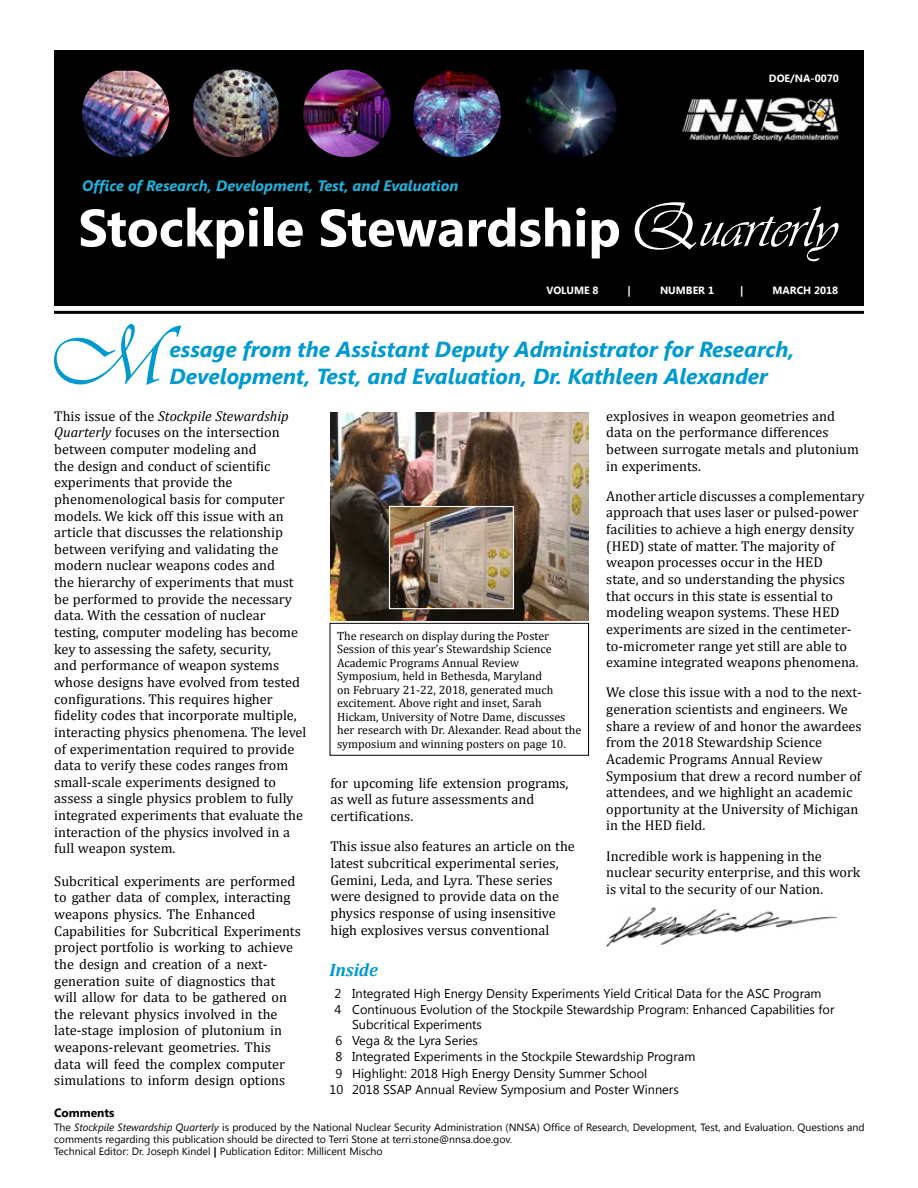
<style>
.page{position:relative;width:918px;height:1188px;background:#fff}
.page>*{position:absolute;margin:0;border:0;box-sizing:border-box;transform-origin:0 0}
.t1{font:87.15px "Vivaldii";color:#009ad0}
.t2{font:700 52.5px "Segoe UI";color:#fff}
.t3{font:italic 700 21.75px/27px "Segoe UI";color:#009ad0}
.t4{font:italic 700 18px "Cambria";letter-spacing:-.01em;color:#009ad0}
.t5{font:italic 700 15px "Segoe UI";color:#1fb1dc}
.t6{font:14.25px/16.6px "Cambria";color:#000}
.t7{font:12.75px/16.4px "Segoe UI";color:#000}
.t8{font:12px/13.5px "Cambria";color:#000}
.t9{font:700 12px "Segoe UI";color:#000}
.t10{font:10.5px/12px "Segoe UI";color:#000}
.t11{font:700 10.5px "Segoe UI";color:#fff}
.s1{font-family:"Vivaldii";font-weight:400;font-size:69px}
.s2{font-family:"Vivaldii";font-weight:400;font-size:60px}
.s3{font-style:italic}
.s4{font-weight:700}
</style>
<div class="page">
<div style="left:54px;top:50px;width:810px;height:255px;background:#000"></div>
<img style="left:82px;top:71px;width:88px;height:86px">
<img style="left:193px;top:70px;width:85px;height:87px">
<img style="left:303px;top:70px;width:88px;height:87px;border-radius:44px">
<img style="left:526px;top:70px;width:91px;height:88px">
<img style="left:413px;top:70px;width:88px;height:87px;border-radius:44px">
<img style="left:682px;top:97px;width:157px;height:44px">
<hr style="left:54px;top:311px;width:810px;height:3px;background:#000">
<img style="left:607px;top:907px;width:229px;height:40px">
<div style="left:330px;top:623px;width:259px;height:133px;border:1px solid #000"></div>
<img style="left:331px;top:412px;width:258px;height:209px">
<img style="left:391px;top:508px;width:121px;height:99px">
<div style="left:389px;top:506px;width:125px;height:103px;border:1px solid #fff"></div>
<p class="t5" style="left:82px;top:175px;width:378px">Office of Research, Development, Test, and Evaluation</p>
<p class="t11" style="left:769px;top:71px;width:72px">DOE/NA-0070</p>
<h2 class="t2" style="left:78px;top:190px;width:759px">Stockpile Stewardship<span class="s1">Q</span><span class="s2">uarterly</span></h2>
<p class="t11" style="left:546px;top:283px;width:54px">VOLUME 8</p>
<p class="t11" style="left:628px;top:283px;width:5px">|</p>
<p class="t11" style="left:660px;top:283px;width:56px">NUMBER 1</p>
<p class="t11" style="left:740px;top:283px;width:5px">|</p>
<p class="t11" style="left:773px;top:283px;width:67px">MARCH 2018</p>
<h1 class="t1" style="left:46px;top:306px;width:120px">M</h1>
<h3 class="t3" style="left:170px;top:335px;width:626px">essage from the Assistant Deputy Administrator for Research,<br>Development, Test, and Evaluation, Dr. Kathleen Alexander</h3>
<p class="t6" style="left:54px;top:407px;width:254px">This issue of the <span class="s3">Stockpile Stewardship Quarterly</span> focuses on the intersection between computer modeling and<br>the design and conduct of scientific experiments that provide the phenomenological basis for computer models. We kick off this issue with an article that discusses the relationship between verifying and validating the modern nuclear weapons codes and<br>the hierarchy of experiments that must be performed to provide the necessary data. With the cessation of nuclear testing, computer modeling has become key to assessing the safety, security,<br>and performance of weapon systems whose designs have evolved from tested configurations. This requires higher fidelity codes that incorporate multiple, interacting physics phenomena. The level of experimentation required to provide data to verify these codes ranges from small-scale experiments designed to assess a single physics problem to fully integrated experiments that evaluate the interaction of the physics involved in a full weapon system.</p>
<p class="t6" style="left:54px;top:872px;width:248px">Subcritical experiments are performed to gather data of complex, interacting weapons physics. The Enhanced Capabilities for Subcritical Experiments project portfolio is working to achieve the design and creation of a next&shy;generation suite of diagnostics that will allow for data to be gathered on the relevant physics involved in the late-stage implosion of plutonium in weapons-relevant geometries. This data will feed the complex computer simulations to inform design options</p>
<p class="t8" style="left:337px;top:629px;width:246px">The research on display during the Poster Session of this year’s Stewardship Science Academic Programs Annual Review Symposium, held in Bethesda, Maryland<br>on February 21-22, 2018, generated much excitement. Above right and inset, Sarah Hickam, University of Notre Dame, discusses her research with Dr. Alexander. Read about the symposium and winning posters on page 10.</p>
<p class="t6" style="left:330px;top:775px;width:240px">for upcoming life extension programs, as well as future assessments and certifications.</p>
<p class="t6" style="left:330px;top:838px;width:246px">This issue also features an article on the latest subcritical experimental series, Gemini, Leda, and Lyra. These series were designed to provide data on the physics response of using insensitive high explosives versus conventional</p>
<p class="t6" style="left:606px;top:407px;width:254px">explosives in weapon geometries and data on the performance differences between surrogate metals and plutonium in experiments.</p>
<p class="t6" style="left:606px;top:487px;width:260px">Another article discusses a complementary approach that uses laser or pulsed-power facilities to achieve a high energy density (HED) state of matter. The majority of weapon processes occur in the HED<br>state, and so understanding the physics that occurs in this state is essential to modeling weapon systems. These HED experiments are sized in the centimeter&shy;to-micrometer range yet still are able to examine integrated weapons phenomena.</p>
<p class="t6" style="left:606px;top:684px;width:257px">We close this issue with a nod to the next&shy;generation scientists and engineers. We share a review of and honor the awardees from the 2018 Stewardship Science Academic Programs Annual Review Symposium that drew a record number of attendees, and we highlight an academic opportunity at the University of Michigan in the HED field.</p>
<p class="t6" style="left:606px;top:847px;width:256px">Incredible work is happening in the nuclear security enterprise, and this work is vital to the security of our Nation.</p>
<p class="t4" style="left:330px;top:957px;width:50px">Inside</p>
<p class="t7" style="left:335px;top:985px;width:501px">2 Integrated High Energy Density Experiments Yield Critical Data for the ASC Program<br>4 Continuous Evolution of the Stockpile Stewardship Program: Enhanced Capabilities for</p>
<p class="t7" style="left:352px;top:1015px;width:131px">Subcritical Experiments</p>
<p class="t7" style="left:336px;top:1032px;width:144px">6 Vega &amp; the Lyra Series</p>
<p class="t7" style="left:336px;top:1048px;width:361px">8 Integrated Experiments in the Stockpile Stewardship Program</p>
<p class="t7" style="left:336px;top:1065px;width:313px">9 Highlight: 2018 High Energy Density Summer School</p>
<p class="t7" style="left:330px;top:1081px;width:351px">10 2018 SSAP Annual Review Symposium and Poster Winners</p>
<p class="t9" style="left:54px;top:1104px;width:62px">Comments</p>
<p class="t10" style="left:54px;top:1121px;width:812px">The <span class="s3">Stockpile Stewardship Quarterly</span> is produced by the National Nuclear Security Administration (NNSA) Office of Research, Development, Test, and Evaluation. Questions and comments regarding this publication should be directed to Terri Stone at terri.stone@nnsa.doe.gov.<br>Technical Editor: Dr. Joseph Kindel <span class="s4">|</span> Publication Editor: Millicent Mischo</p>
</div>
